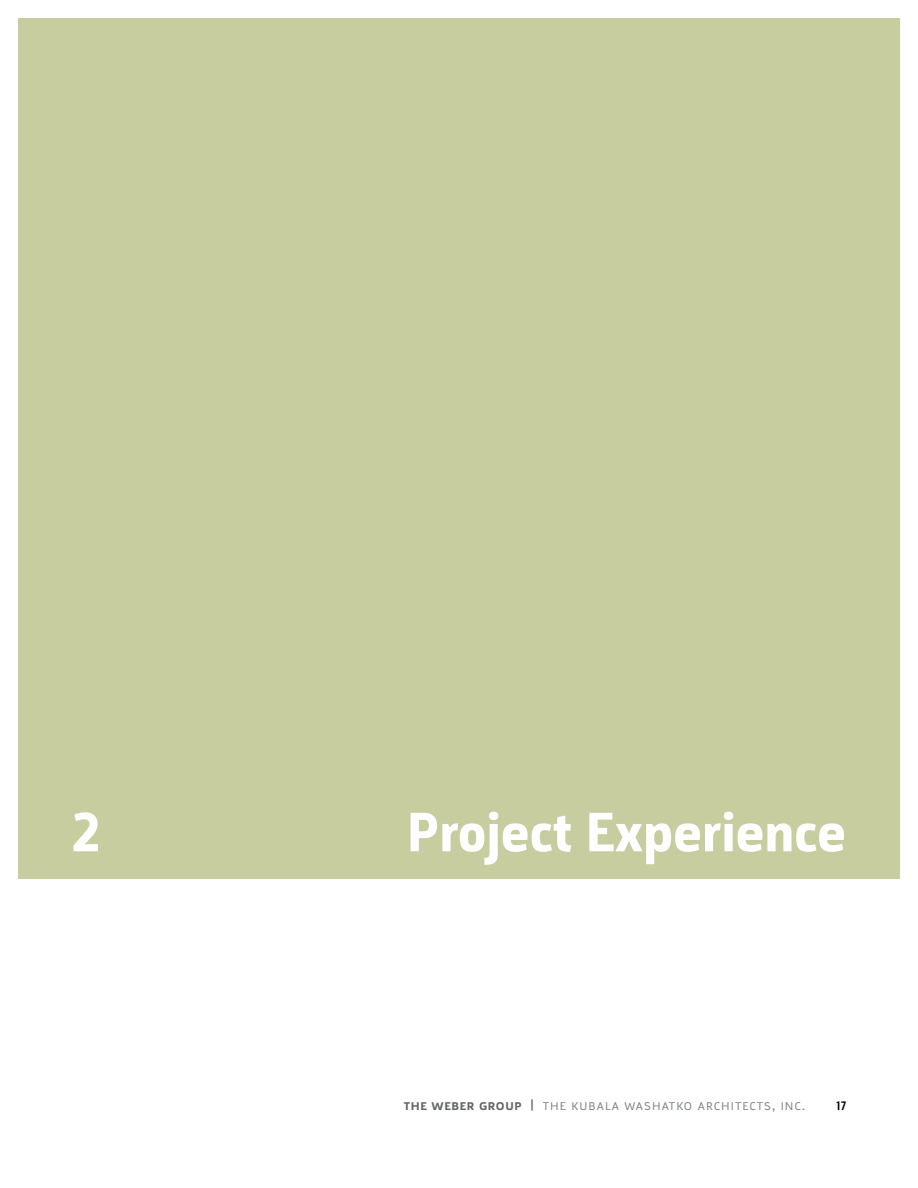
<style>
.page{position:relative;width:918px;height:1188px;background:#fff}
.page>*{position:absolute;margin:0;border:0;box-sizing:border-box;transform-origin:0 0}
.t1{font:700 57px "Argumentum";color:#fff}
.t2{font:300 15px "Argumentum";letter-spacing:.07em;color:#808285}
.t3{font:500 12.75px "Argumentum";color:#000}
.s1{font-weight:500;color:#636466}
</style>
<div class="page">
<div style="left:18px;top:18px;width:882px;height:861px;background:#c7cd9f"></div>
<h1 class="t1" style="left:72px;top:798px;width:29px">2</h1>
<h1 class="t1" style="left:407px;top:798px;width:441px">Project Experience</h1>
<p class="t2" style="left:404px;top:1096px;width:403px"><span class="s1">The Weber Group |</span> The Kubala Washatko Architects, Inc.</p>
<p class="t3" style="left:837px;top:1098px;width:11px">17</p>
</div>
